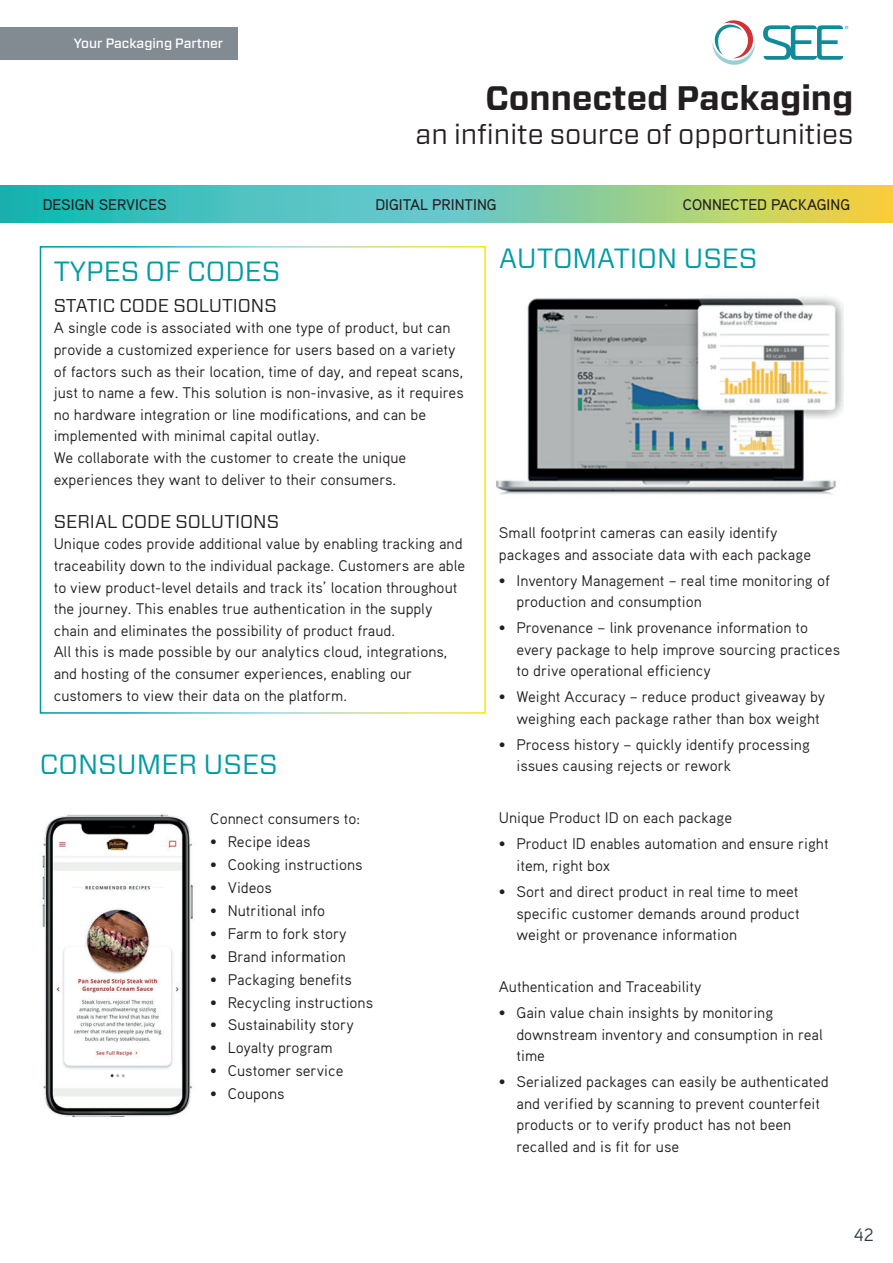
<style>
.page{position:relative;width:893px;height:1263px;background:#fff}
.page>*{position:absolute;margin:0;border:0;box-sizing:border-box;transform-origin:0 0}
.t1{font:700 33.9px "Forza";color:#231f20}
.t2{font:27.75px "Forza";color:#009ba2}
.t3{font:27.75px "Forza";color:#231f20}
.t4{font:18.45px "Forza";color:#231f20}
.t5{font:18px "Aaux Pro OT";color:#2e3d48}
.t6{font:15.45px/21.6px "Aaux Pro OT";color:#231f20}
.t7{font:500 15.45px "Aaux Pro OT";color:#231f20}
.t8{font:500 13.5px "Forza";color:#fff}
</style>
<div class="page">
<div style="left:0;top:27px;width:238px;height:33px;background:#838b92"></div>
<svg style="left:712px;top:20px;width:43px;height:45px"></svg>
<svg style="left:763px;top:25px;width:85px;height:35px"></svg>
<svg style="left:0;top:186px;width:893px;height:36px;background:#76c79f"></svg>
<div style="left:40px;top:246px;width:446px;height:468px;border:2px solid #fff"></div>
<img style="left:496px;top:296px;width:347px;height:199px">
<img style="left:42px;top:814px;width:151px;height:303px">
<p class="t8" style="left:74px;top:34px;width:151px">Your Packaging Partner</p>
<h1 class="t1" style="left:485px;top:76px;width:370px">Connected Packaging</h1>
<h2 class="t3" style="left:415px;top:115px;width:439px">an infinite source of opportunities</h2>
<p class="t7" style="left:43px;top:195px;width:125px">DESIGN SERVICES</p>
<p class="t7" style="left:375px;top:195px;width:123px">DIGITAL PRINTING</p>
<p class="t7" style="left:683px;top:195px;width:169px">CONNECTED PACKAGING</p>
<h2 class="t2" style="left:54px;top:253px;width:228px">TYPES OF CODES</h2>
<p class="t4" style="left:54px;top:293px;width:225px">STATIC CODE SOLUTIONS</p>
<p class="t6" style="left:54px;top:317px;width:412px">A single code is associated with one type of product, but can provide a customized experience for users based on a variety of factors such as their location, time of day, and repeat scans, just to name a few. This solution is non-invasive, as it requires no hardware integration or line modifications, and can be implemented with minimal capital outlay.<br>We collaborate with the customer to create the unique experiences they want to deliver to their consumers.</p>
<p class="t4" style="left:54px;top:509px;width:227px">SERIAL CODE SOLUTIONS</p>
<p class="t6" style="left:54px;top:533px;width:413px">Unique codes provide additional value by enabling tracking and traceability down to the individual package. Customers are able to view product-level details and track its’ location throughout the journey. This enables true authentication in the supply chain and eliminates the possibility of product fraud.<br>All this is made possible by our analytics cloud, integrations, and hosting of the consumer experiences, enabling our customers to view their data on the platform.</p>
<h2 class="t2" style="left:40px;top:746px;width:239px">CONSUMER USES</h2>
<p class="t6" style="left:210px;top:808px;width:151px">Connect consumers to:</p>
<p class="t6" style="left:210px;top:831px;width:102px">• Recipe ideas</p>
<p class="t6" style="left:210px;top:853px;width:154px">• Cooking instructions</p>
<p class="t6" style="left:210px;top:876px;width:63px">• Videos</p>
<p class="t6" style="left:210px;top:899px;width:116px">• Nutritional info</p>
<p class="t6" style="left:210px;top:922px;width:138px">• Farm to fork story</p>
<p class="t6" style="left:210px;top:945px;width:137px">• Brand information</p>
<p class="t6" style="left:210px;top:968px;width:143px">• Packaging benefits</p>
<p class="t6" style="left:210px;top:991px;width:164px">• Recycling instructions</p>
<p class="t6" style="left:210px;top:1014px;width:145px">• Sustainability story</p>
<p class="t6" style="left:210px;top:1037px;width:124px">• Loyalty program</p>
<p class="t6" style="left:210px;top:1059px;width:135px">• Customer service</p>
<p class="t6" style="left:210px;top:1082px;width:76px">• Coupons</p>
<h2 class="t2" style="left:499px;top:240px;width:260px">AUTOMATION USES</h2>
<p class="t6" style="left:499px;top:521px;width:314px">Small footprint cameras can easily identify packages and associate data with each package</p>
<p class="t6" style="left:516px;top:569px;width:315px;text-indent:-17px">• Inventory Management – real time monitoring of production and consumption</p>
<p class="t6" style="left:516px;top:616px;width:325px;text-indent:-17px">• Provenance – link provenance information to every package to help improve sourcing practices to drive operational efficiency</p>
<p class="t6" style="left:516px;top:686px;width:310px;text-indent:-17px">• Weight Accuracy – reduce product giveaway by weighing each package rather than box weight</p>
<p class="t6" style="left:516px;top:733px;width:295px;text-indent:-17px">• Process history – quickly identify processing issues causing rejects or rework</p>
<p class="t6" style="left:499px;top:807px;width:235px">Unique Product ID on each package</p>
<p class="t6" style="left:516px;top:833px;width:314px;text-indent:-17px">• Product ID enables automation and ensure right item, right box</p>
<p class="t6" style="left:516px;top:880px;width:285px;text-align:justify;text-indent:-17px">• Sort and direct product in real time to meet specific customer demands around product weight or provenance information</p>
<p class="t6" style="left:499px;top:975px;width:204px">Authentication and Traceability</p>
<p class="t6" style="left:516px;top:1001px;width:308px;text-indent:-17px">• Gain value chain insights by monitoring downstream inventory and consumption in real time</p>
<p class="t6" style="left:516px;top:1070px;width:314px;text-indent:-17px">• Serialized packages can easily be authenticated and verified by scanning to prevent counterfeit products or to verify product has not been recalled and is fit for use</p>
<p class="t5" style="left:854px;top:1223px;width:21px">42</p>
</div>
